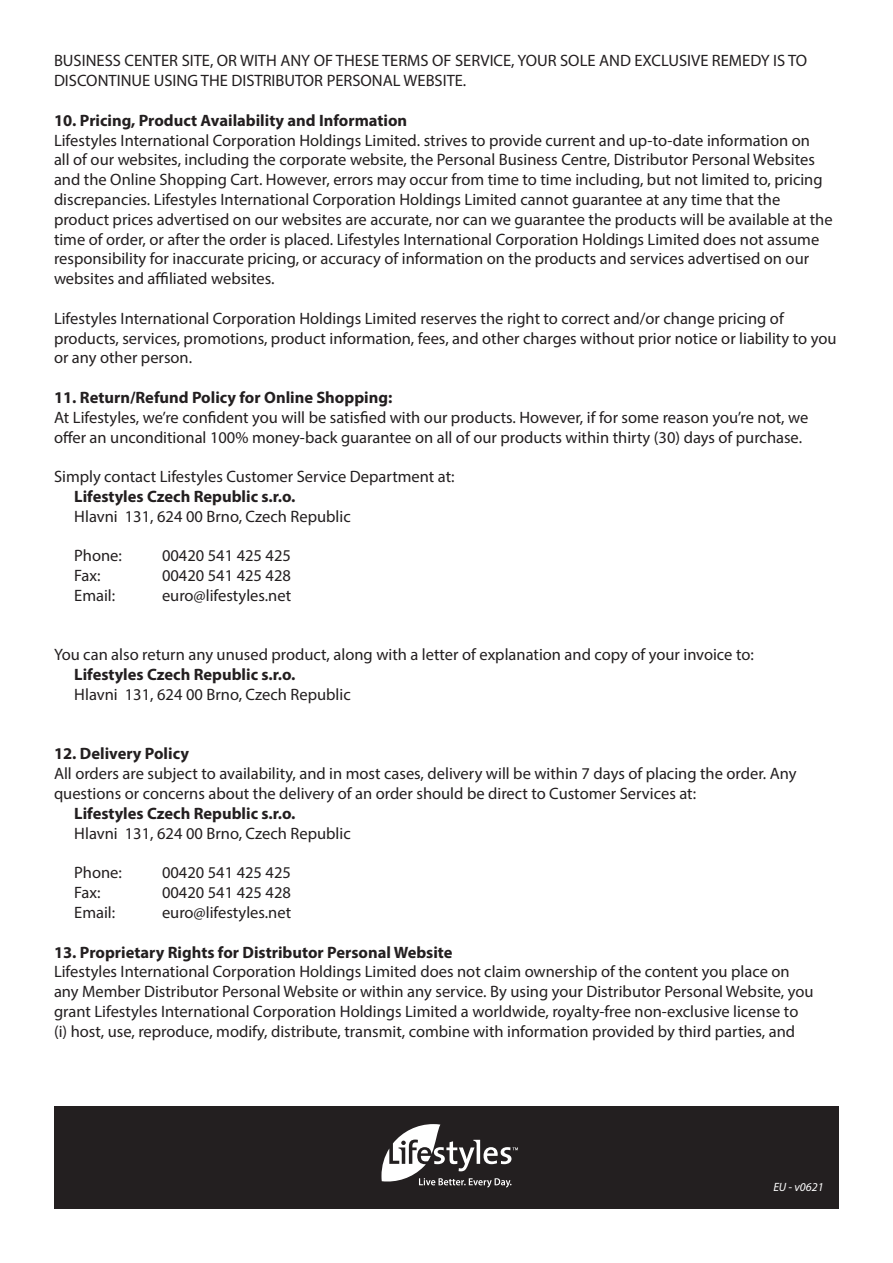
<style>
.page{position:relative;width:893px;height:1263px;background:#fff}
.page>*{position:absolute;margin:0;border:0;box-sizing:border-box;transform-origin:0 0}
.t1{font:16.5px/19.8px "Myriad Pro";color:#231f20}
.t2{font:700 16.5px "Myriad Pro";color:#231f20}
.t3{font:italic 12px "Myriad Pro";color:#fff}
</style>
<div class="page">
<div style="left:54px;top:1107px;width:785px;height:102px;background:#231f20"></div>
<svg style="left:381px;top:1124px;width:137px;height:63px"></svg>
<p class="t1" style="left:54px;top:51px;width:755px">BUSINESS CENTER SITE, OR WITH ANY OF THESE TERMS OF SERVICE, YOUR SOLE AND EXCLUSIVE REMEDY IS TO<br>DISCONTINUE USING THE DISTRIBUTOR PERSONAL WEBSITE.</p>
<p class="t2" style="left:54px;top:109px;width:355px">10. Pricing, Product Availability and Information</p>
<p class="t1" style="left:54px;top:130px;width:780px">Lifestyles International Corporation Holdings Limited. strives to provide current and up-to-date information on<br>all of our websites, including the corporate website, the Personal Business Centre, Distributor Personal Websites and the Online Shopping Cart. However, errors may occur from time to time including, but not limited to, pricing discrepancies. Lifestyles International Corporation Holdings Limited cannot guarantee at any time that the product prices advertised on our websites are accurate, nor can we guarantee the products will be available at the time of order, or after the order is placed. Lifestyles International Corporation Holdings Limited does not assume responsibility for inaccurate pricing, or accuracy of information on the products and services advertised on our websites and affiliated websites.</p>
<p class="t1" style="left:54px;top:308px;width:784px">Lifestyles International Corporation Holdings Limited reserves the right to correct and/or change pricing of products, services, promotions, product information, fees, and other charges without prior notice or liability to you or any other person.</p>
<p class="t2" style="left:54px;top:387px;width:340px">11. Return/Refund Policy for Online Shopping:</p>
<p class="t1" style="left:54px;top:407px;width:756px">At Lifestyles, we’re confident you will be satisfied with our products. However, if for some reason you’re not, we offer an unconditional 100% money-back guarantee on all of our products within thirty (30) days of purchase.</p>
<p class="t1" style="left:54px;top:466px;width:402px">Simply contact Lifestyles Customer Service Department at:</p>
<p class="t2" style="left:74px;top:486px;width:223px">Lifestyles Czech Republic s.r.o.</p>
<p class="t1" style="left:74px;top:506px;width:278px">Hlavni 131, 624 00 Brno, Czech Republic</p>
<p class="t1" style="left:74px;top:546px;width:49px">Phone:</p>
<p class="t1" style="left:162px;top:546px;width:130px">00420 541 425 425</p>
<p class="t1" style="left:74px;top:565px;width:28px">Fax:</p>
<p class="t1" style="left:162px;top:565px;width:130px">00420 541 425 428</p>
<p class="t1" style="left:74px;top:585px;width:43px">Email:</p>
<p class="t1" style="left:162px;top:585px;width:131px">euro@lifestyles.net</p>
<p class="t1" style="left:54px;top:645px;width:701px">You can also return any unused product, along with a letter of explanation and copy of your invoice to:</p>
<p class="t2" style="left:74px;top:664px;width:223px">Lifestyles Czech Republic s.r.o.</p>
<p class="t1" style="left:74px;top:684px;width:278px">Hlavni 131, 624 00 Brno, Czech Republic</p>
<p class="t2" style="left:54px;top:743px;width:137px">12. Delivery Policy</p>
<p class="t1" style="left:54px;top:763px;width:744px">All orders are subject to availability, and in most cases, delivery will be within 7 days of placing the order. Any questions or concerns about the delivery of an order should be direct to Customer Services at:</p>
<p class="t2" style="left:74px;top:802px;width:223px">Lifestyles Czech Republic s.r.o.</p>
<p class="t1" style="left:74px;top:823px;width:278px">Hlavni 131, 624 00 Brno, Czech Republic</p>
<p class="t1" style="left:74px;top:862px;width:49px">Phone:</p>
<p class="t1" style="left:162px;top:862px;width:130px">00420 541 425 425</p>
<p class="t1" style="left:74px;top:882px;width:28px">Fax:</p>
<p class="t1" style="left:162px;top:882px;width:130px">00420 541 425 428</p>
<p class="t1" style="left:74px;top:902px;width:43px">Email:</p>
<p class="t1" style="left:162px;top:902px;width:131px">euro@lifestyles.net</p>
<p class="t2" style="left:54px;top:941px;width:400px">13. Proprietary Rights for Distributor Personal Website</p>
<p class="t1" style="left:54px;top:961px;width:761px">Lifestyles International Corporation Holdings Limited does not claim ownership of the content you place on any Member Distributor Personal Website or within any service. By using your Distributor Personal Website, you grant Lifestyles International Corporation Holdings Limited a worldwide, royalty-free non-exclusive license to (i) host, use, reproduce, modify, distribute, transmit, combine with information provided by third parties, and</p>
<p class="t3" style="left:773px;top:1180px;width:52px">EU - v0621</p>
</div>
